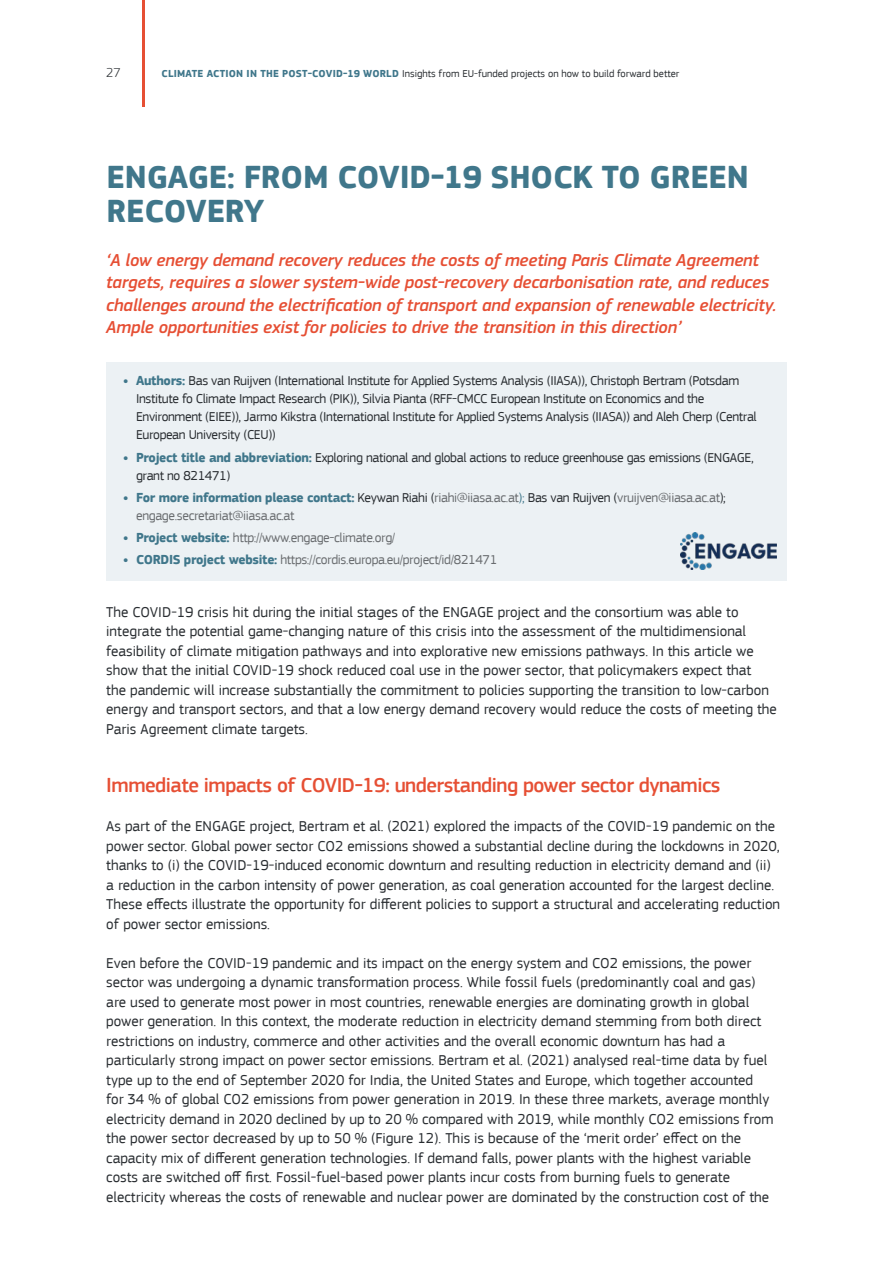
<style>
.page{position:relative;width:893px;height:1263px;background:#fff}
.page>*{position:absolute;margin:0;border:0;box-sizing:border-box;transform-origin:0 0}
.t1{font:700 33px/34.5px "EC Square Sans Pro";letter-spacing:-.005em;color:#40778b}
.t2{font:500 21px "EC Square Sans Pro";letter-spacing:-.025em;color:#e64f34}
.CHAPEU{font:italic 500 18px/22.5px "EC Square Sans Pro";letter-spacing:-.01em;color:#e64f34}
.Body{font:15px/19.5px "EC Square Sans Pro";color:#292d31}
.t3{font:13.5px/18px "EC Square Sans Pro";letter-spacing:-.025em;color:#292d31}
.t4{font:13.5px/18px "EC Square Sans Pro";letter-spacing:-.025em;color:#696c6f}
.t5{font:300 13.5px "EC Square Sans Pro";color:#292d31}
.t6{font:10.5px "EC Square Sans Pro";color:#292d31}
.s1{font-weight:700;color:#40778b}
.s2{color:#292d31}
.s3{color:#40778b}
</style>
<div class="page">
<hr style="left:143px;top:0;width:2px;height:107px;background:#e64f34">
<div style="left:106px;top:362px;width:681px;height:93px;background:#ecf1f4"></div>
<div style="left:106px;top:439px;width:681px;height:57px;background:#ecf1f4"></div>
<div style="left:106px;top:479px;width:681px;height:57px;background:#ecf1f4"></div>
<div style="left:106px;top:519px;width:681px;height:39px;background:#ecf1f4"></div>
<div style="left:106px;top:541px;width:681px;height:39px;background:#ecf1f4"></div>
<img style="left:680px;top:533px;width:96px;height:37px">
<p class="t5" style="left:106px;top:65px;width:16px">27</p>
<p class="t6" style="left:162px;top:68px;width:519px"><span class="s1">CLIMATE ACTION IN THE POST-COVID-19 WORLD</span> Insights from EU-funded projects on how to build forward better</p>
<h2 class="t1" style="left:107px;top:161px;width:644px">ENGAGE: FROM COVID-19 SHOCK TO GREEN<br>RECOVERY</h2>
<p class="CHAPEU" style="left:106px;top:249px;width:671px">‘A low energy demand recovery reduces the costs of meeting Paris Climate Agreement targets, requires a slower system-wide post-recovery decarbonisation rate, and reduces challenges around the electrification of transport and expansion of renewable electricity.<br>Ample opportunities exist for policies to drive the transition in this direction’</p>
<p class="t3" style="left:136px;top:372px;width:622px;text-indent:-13px"><span class="s1">• Authors:</span> Bas van Ruijven (International Institute for Applied Systems Analysis (IIASA)), Christoph Bertram (Potsdam Institute fo Climate Impact Research (PIK)), Silvia Pianta (RFF-CMCC European Institute on Economics and the Environment (EIEE)), Jarmo Kikstra (International Institute for Applied Systems Analysis (IIASA)) and Aleh Cherp (Central European University (CEU))</p>
<p class="t3" style="left:136px;top:448px;width:619px;text-indent:-13px"><span class="s1">• Project title and abbreviation:</span> Exploring national and global actions to reduce greenhouse gas emissions (ENGAGE, grant no 821471)</p>
<p class="t4" style="left:136px;top:488px;width:591px;text-indent:-13px"><span class="s1">• For more information please contact:</span> <span class="s2">Keywan Riahi (</span>riahi@iiasa.ac.at<span class="s3">);</span> <span class="s2">Bas van Ruijven (</span>vruijven@iiasa.ac.at<span class="s2">); </span>engage.secretariat@iiasa.ac.at</p>
<p class="t4" style="left:123px;top:529px;width:274px"><span class="s1">• Project website:</span> http://www.engage-climate.org/</p>
<p class="t4" style="left:123px;top:551px;width:375px"><span class="s1">• CORDIS project website:</span> https://cordis.europa.eu/project/id/821471</p>
<p class="Body" style="left:106px;top:602px;width:672px">The COVID-19 crisis hit during the initial stages of the ENGAGE project and the consortium was able to integrate the potential game-changing nature of this crisis into the assessment of the multidimensional feasibility of climate mitigation pathways and into explorative new emissions pathways. In this article we show that the initial COVID-19 shock reduced coal use in the power sector, that policymakers expect that<br>the pandemic will increase substantially the commitment to policies supporting the transition to low-carbon energy and transport sectors, and that a low energy demand recovery would reduce the costs of meeting the Paris Agreement climate targets.</p>
<h3 class="t2" style="left:106px;top:773px;width:616px">Immediate impacts of COVID-19: understanding power sector dynamics</h3>
<p class="Body" style="left:106px;top:817px;width:675px">As part of the ENGAGE project, Bertram et al. (2021) explored the impacts of the COVID-19 pandemic on the power sector. Global power sector CO2 emissions showed a substantial decline during the lockdowns in 2020, thanks to (i) the COVID-19-induced economic downturn and resulting reduction in electricity demand and (ii) a reduction in the carbon intensity of power generation, as coal generation accounted for the largest decline.<br>These effects illustrate the opportunity for different policies to support a structural and accelerating reduction of power sector emissions.</p>
<p class="Body" style="left:106px;top:953px;width:669px">Even before the COVID-19 pandemic and its impact on the energy system and CO2 emissions, the power sector was undergoing a dynamic transformation process. While fossil fuels (predominantly coal and gas) are used to generate most power in most countries, renewable energies are dominating growth in global power generation. In this context, the moderate reduction in electricity demand stemming from both direct restrictions on industry, commerce and other activities and the overall economic downturn has had a particularly strong impact on power sector emissions. Bertram et al. (2021) analysed real-time data by fuel type up to the end of September 2020 for India, the United States and Europe, which together accounted for 34 % of global CO2 emissions from power generation in 2019. In these three markets, average monthly electricity demand in 2020 declined by up to 20 % compared with 2019, while monthly CO2 emissions from the power sector decreased by up to 50 % (Figure 12). This is because of the ‘merit order’ effect on the capacity mix of different generation technologies. If demand falls, power plants with the highest variable costs are switched off first. Fossil-fuel-based power plants incur costs from burning fuels to generate electricity whereas the costs of renewable and nuclear power are dominated by the construction cost of the</p>
</div>
